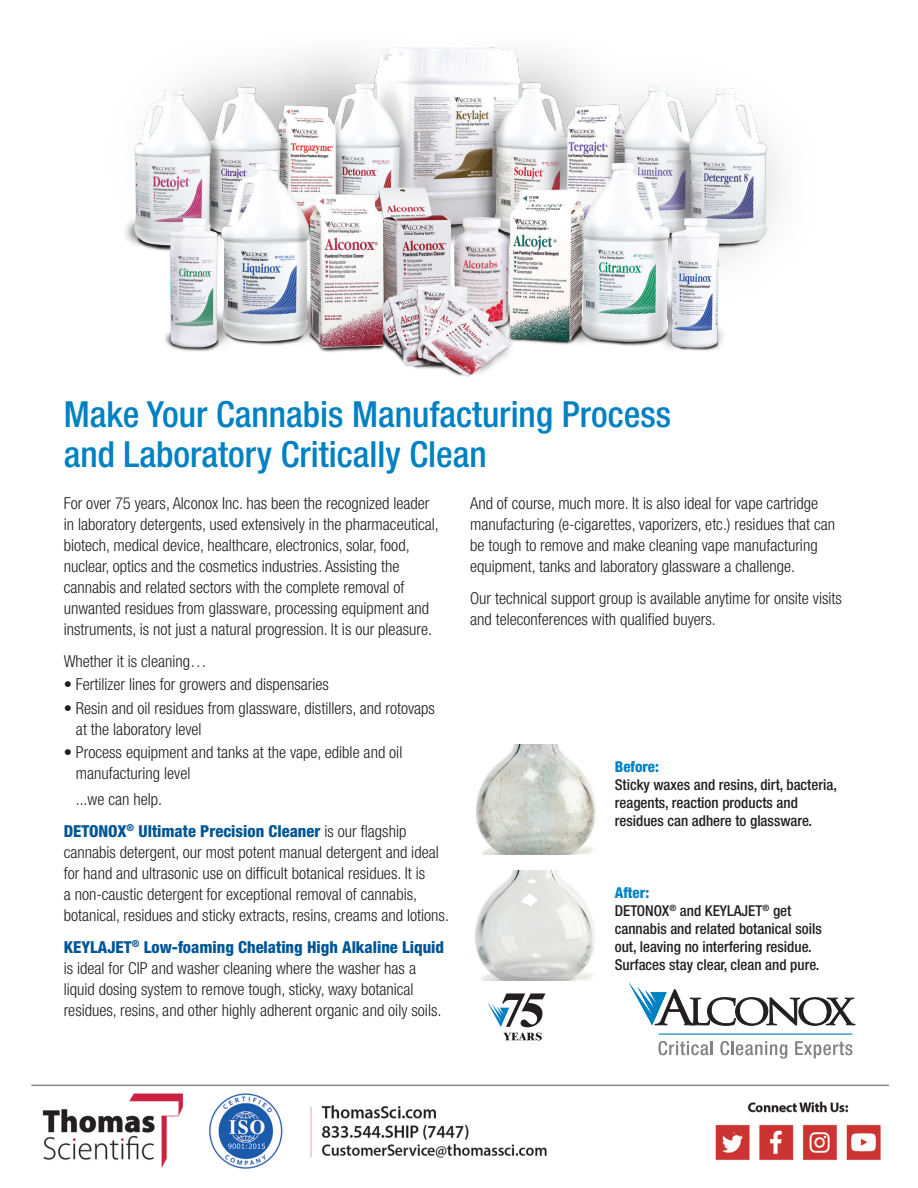
<style>
.page{position:relative;width:918px;height:1188px;background:#fff}
.page>*{position:absolute;margin:0;border:0;box-sizing:border-box;transform-origin:0 0}
.t1{font:500 condensed 36px/40.5px "Helvetica Neue";color:#0081c4}
.t2{font:300 condensed 16.5px/21px "Helvetica Neue";color:#231f20}
.t3{font:800 condensed 16.5px/31.8px "Helvetica Neue";color:#005595}
.t4{font:500 condensed 15px/18px "Helvetica Neue";color:#231f20}
.t5{font:800 condensed 15px "Helvetica Neue";color:#0081c4}
.s1{font-weight:300;color:#231f20}
.s2{font-weight:800;color:#005595}
.s3{font-weight:800;color:#0081c4}
</style>
<div class="page">
<img style="left:125px;top:47px;width:655px;height:330px">
<img style="left:475px;top:871px;width:120px;height:109px">
<img style="left:476px;top:745px;width:120px;height:109px">
<svg style="left:629px;top:982px;width:226px;height:44px"></svg>
<svg style="left:658px;top:1041px;width:55px;height:14px"></svg>
<svg style="left:720px;top:1041px;width:67px;height:18px"></svg>
<svg style="left:795px;top:1041px;width:58px;height:17px"></svg>
<hr style="left:659px;top:1034px;width:193px;height:1px;background:#0081c4">
<svg style="left:503px;top:1033px;width:39px;height:7px"></svg>
<svg style="left:487px;top:993px;width:58px;height:34px"></svg>
<img style="left:31px;top:1084px;width:858px;height:85px">
<h1 class="t1" style="left:64px;top:393px;width:609px">Make Your Cannabis Manufacturing Process and Laboratory Critically Clean</h1>
<p class="t2" style="left:64px;top:493px;width:377px">For over 75 years, Alconox Inc. has been the recognized leader in laboratory detergents, used extensively in the pharmaceutical, biotech, medical device, healthcare, electronics, solar, food, nuclear, optics and the cosmetics industries. Assisting the cannabis and related sectors with the complete removal of unwanted residues from glassware, processing equipment and instruments, is not just a natural progression. It is our pleasure.</p>
<p class="t2" style="left:64px;top:651px;width:144px">Whether it is cleaning…</p>
<p class="t2" style="left:64px;top:674px;width:267px">• Fertilizer lines for growers and dispensaries</p>
<p class="t2" style="left:76px;top:697px;width:361px;text-indent:-12px">• Resin and oil residues from glassware, distillers, and rotovaps at the laboratory level</p>
<p class="t2" style="left:76px;top:741px;width:328px;text-indent:-12px">• Process equipment and tanks at the vape, edible and oil manufacturing level</p>
<p class="t3" style="left:64px;top:783px;width:344px;text-indent:12px"><span class="s1">...we can help.<br></span>DETONOX<sup>®</sup> Ultimate Precision Cleaner <span class="s1">is our flagship</span></p>
<p class="t2" style="left:64px;top:841px;width:387px">cannabis detergent, our most potent manual detergent and ideal for hand and ultrasonic use on difficult botanical residues. It is<br>a non-caustic detergent for exceptional removal of cannabis, botanical, residues and sticky extracts, resins, creams and lotions.</p>
<p class="t2" style="left:64px;top:936px;width:382px"><span class="s2">KEYLAJET</span><sup>®</sup> <span class="s2">Low-foaming Chelating High Alkaline Liquid </span>is ideal for CIP and washer cleaning where the washer has a liquid dosing system to remove tough, sticky, waxy botanical residues, resins, and other highly adherent organic and oily soils.</p>
<p class="t2" style="left:470px;top:493px;width:367px">And of course, much more. It is also ideal for vape cartridge manufacturing (e-cigarettes, vaporizers, etc.) residues that can be tough to remove and make cleaning vape manufacturing equipment, tanks and laboratory glassware a challenge.</p>
<p class="t2" style="left:470px;top:588px;width:373px">Our technical support group is available anytime for onsite visits and teleconferences with qualified buyers.</p>
<p class="t5" style="left:615px;top:757px;width:46px">Before:</p>
<p class="t4" style="left:615px;top:775px;width:224px">Sticky waxes and resins, dirt, bacteria, reagents, reaction products and residues can adhere to glassware.</p>
<p class="t4" style="left:615px;top:883px;width:209px"><span class="s3">After:<br></span>DETONOX<sup>®</sup> and KEYLAJET<sup>®</sup> get cannabis and related botanical soils out, leaving no interfering residue.<br>Surfaces stay clear, clean and pure.</p>
</div>
